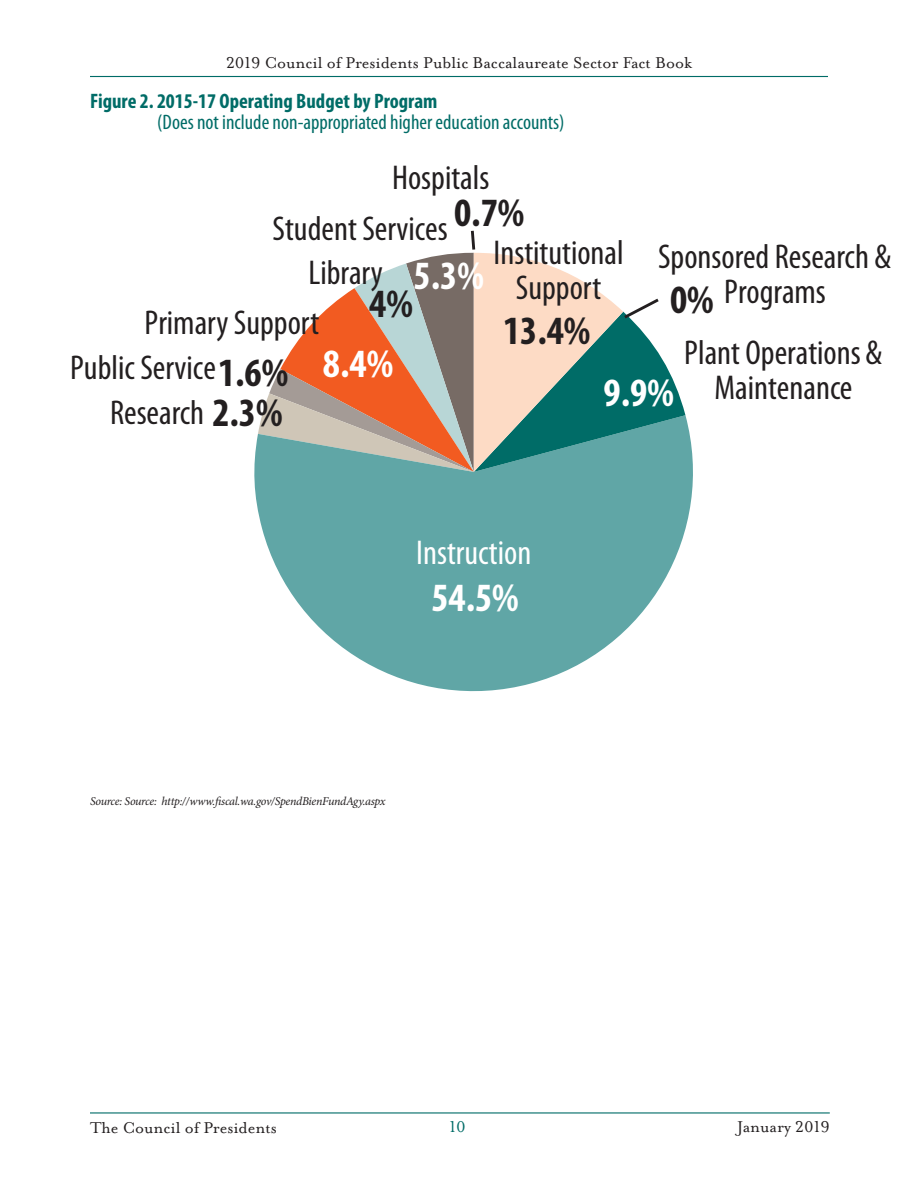
<style>
.page{position:relative;width:918px;height:1188px;background:#fff}
.page>*{position:absolute;margin:0;border:0;box-sizing:border-box;transform-origin:0 0}
.t1{font:700 condensed 40.35px "Myriad Pro";color:#231f20}
.t2{font:700 condensed 40.35px "Myriad Pro";color:#fff}
.t3{font:condensed 34.5px/34.5px "Myriad Pro";color:#231f20;text-align:center}
.t4{font:condensed 34.5px "Myriad Pro";color:#fff}
.Subhead_Table{font:condensed 21px/21px "Myriad Pro";color:#006c67}
.t5{font:18px "Mrs Eaves Roman Lining";color:#231f20}
.Pull_Quote{font:18px "Mrs Eaves Roman Lining";color:#006c67}
.Source_9_12{font:italic 12px "Minion Pro";letter-spacing:-.025em;color:#231f20}
.s1{font-weight:700}
</style>
<div class="page">
<hr style="left:90px;top:76px;width:738px;height:1px;background:#006c67">
<hr style="left:90px;top:1112px;width:740px;height:2px;background:#006c67">
<svg style="left:254px;top:415px;width:439px;height:276px;fill:#60a6a6"></svg>
<svg style="left:258px;top:230px;width:427px;height:242px"></svg>
<p class="t5" style="left:226px;top:53px;width:467px">2019 Council of Presidents Public Baccalaureate Sector Fact Book</p>
<p class="Subhead_Table" style="left:157px;top:90px;width:409px;text-indent:-67px"><span class="s1">Figure 2. 2015-17 Operating Budget by Program<br></span>(Does not include non-appropriated higher education accounts)</p>
<p class="t3" style="left:392px;top:160px;width:99px">Hospitals</p>
<p class="t1" style="left:454px;top:188px;width:72px">0.7%</p>
<p class="t3" style="left:273px;top:211px;width:177px">Student Services</p>
<p class="t3" style="left:494px;top:235px;width:132px">Institutional<br>Support</p>
<p class="t3" style="left:658px;top:239px;width:235px">Sponsored Research &amp;<br>Programs</p>
<p class="t3" style="left:684px;top:335px;width:200px">Plant Operations &amp;<br>Maintenance</p>
<p class="t3" style="left:145px;top:247px;width:240px;line-height:50.4px;text-align:left;text-indent:164px">Library<br>Primary Support</p>
<p class="t2" style="left:414px;top:251px;width:72px">5.3%</p>
<p class="t1" style="left:670px;top:274px;width:45px">0%</p>
<p class="t1" style="left:369px;top:279px;width:45px">4%</p>
<p class="t1" style="left:503px;top:306px;width:89px">13.4%</p>
<p class="t2" style="left:323px;top:338px;width:72px">8.4%</p>
<p class="t3" style="left:70px;top:350px;width:147px">Public Service</p>
<p class="t1" style="left:218px;top:347px;width:72px">1.6%</p>
<p class="t2" style="left:604px;top:367px;width:72px">9.9%</p>
<p class="t3" style="left:110px;top:395px;width:96px">Research</p>
<p class="t1" style="left:212px;top:388px;width:72px">2.3%</p>
<p class="t4" style="left:416px;top:531px;width:117px">Instruction</p>
<p class="t2" style="left:431px;top:572px;width:89px">54.5%</p>
<p class="Source_9_12" style="left:90px;top:793px;width:297px">Source: Source: http://www.fiscal.wa.gov/SpendBienFundAgy.aspx</p>
<p class="Pull_Quote" style="left:449px;top:1117px;width:18px">10</p>
<p class="t5" style="left:90px;top:1118px;width:188px">The Council of Presidents</p>
<p class="t5" style="left:737px;top:1117px;width:94px">January 2019</p>
</div>
